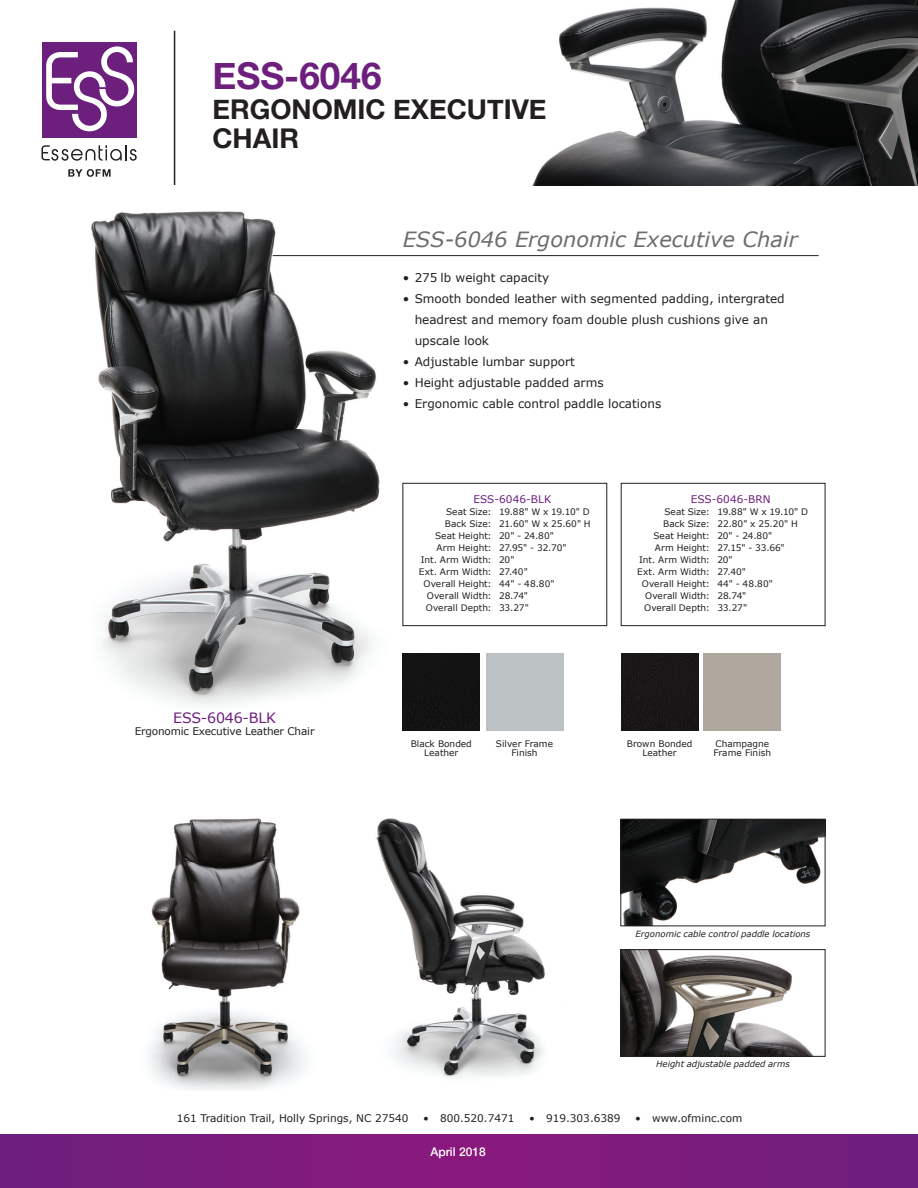
<style>
.page{position:relative;width:918px;height:1188px;background:#fff}
.page>*{position:absolute;margin:0;border:0;box-sizing:border-box;transform-origin:0 0}
.Title-Model_number{font:700 36.9px "Helvetica Neue";color:#6c1f7d}
.Title-Model_number-2{font:700 27.15px/29.5px "Helvetica Neue";color:#231f20}
.Subhead_new_no_rule{font:italic 21px "Verdana";color:#6c6d70}
.Caption_model_number{font:14.25px "Verdana";letter-spacing:-.015em;color:#6c1f7d}
.t1{font:12px/21px "Verdana";color:#231f20}
.t2{font:500 12px "Helvetica Neue";color:#fff}
.Caption_name{font:10.5px "Verdana";color:#231f20}
.dimensions_title{font:10.5px "Verdana";color:#6c1f7d}
.tabbed_text{font:9px "Verdana";color:#231f20}
.swatch_name{font:9px/9px "Verdana";color:#231f20;text-align:center}
.t3{font:italic 8.55px "Verdana";color:#231f20}
</style>
<div class="page">
<svg style="left:68px;top:169px;width:43px;height:8px"></svg>
<div style="left:42px;top:42px;width:95px;height:96px;background:#6c1f7d"></div>
<svg style="left:46px;top:46px;width:88px;height:85px"></svg>
<svg style="left:41px;top:145px;width:96px;height:16px"></svg>
<hr style="left:174px;top:31px;width:1px;height:155px;background:#231f20">
<div style="left:0;top:1134px;width:459px;height:54px;background:linear-gradient(to right,#6c1f7d,#8a197d)"></div>
<div style="left:459px;top:1134px;width:459px;height:54px;background:linear-gradient(to right,#8a197d,#6c1f7d)"></div>
<img style="left:91px;top:211px;width:385px;height:520px">
<img style="left:532px;top:0;width:386px;height:186px">
<hr style="left:273px;top:255px;width:546px;height:1px;background:#231f20">
<div style="left:403px;top:653px;width:77px;height:78px;background:#131214"></div>
<img style="left:149px;top:818px;width:157px;height:273px">
<img style="left:376px;top:818px;width:169px;height:261px">
<img style="left:623px;top:821px;width:200px;height:103px">
<div style="left:621px;top:819px;width:204px;height:107px;border:1px solid #231f20"></div>
<div style="left:403px;top:483px;width:204px;height:143px;border:1px solid #231f20"></div>
<div style="left:621px;top:653px;width:77px;height:78px;background:#1a1717"></div>
<div style="left:621px;top:483px;width:204px;height:143px;border:1px solid #231f20"></div>
<div style="left:704px;top:653px;width:77px;height:78px;background:#b0a89f"></div>
<div style="left:486px;top:653px;width:77px;height:78px;background:#bcc2c3"></div>
<img style="left:623px;top:951px;width:190px;height:104px">
<div style="left:621px;top:949px;width:204px;height:108px;border:1px solid #231f20"></div>
<p class="Title-Model_number" style="left:212px;top:47px;width:171px">ESS-6046</p>
<p class="Title-Model_number-2" style="left:212px;top:95px;width:336px">ERGONOMIC EXECUTIVE<br>CHAIR</p>
<p class="Subhead_new_no_rule" style="left:403px;top:226px;width:397px">ESS-6046 Ergonomic Executive Chair</p>
<p class="t1" style="left:403px;top:267px;width:148px">• 275 lb weight capacity</p>
<p class="t1" style="left:415px;top:288px;width:372px;text-indent:-12px">• Smooth bonded leather with segmented padding, intergrated headrest and memory foam double plush cushions give an upscale look</p>
<p class="t1" style="left:403px;top:351px;width:174px">• Adjustable lumbar support</p>
<p class="t1" style="left:403px;top:372px;width:202px">• Height adjustable padded arms</p>
<p class="t1" style="left:403px;top:393px;width:260px">• Ergonomic cable control paddle locations</p>
<p class="Caption_model_number" style="left:173px;top:709px;width:104px">ESS-6046-BLK</p>
<p class="Caption_name" style="left:135px;top:724px;width:181px">Ergonomic Executive Leather Chair</p>
<p class="dimensions_title" style="left:474px;top:492px;width:79px">ESS-6046-BLK</p>
<p class="tabbed_text" style="left:446px;top:506px;width:145px">Seat Size: 19.88" W x 19.10" D</p>
<p class="tabbed_text" style="left:445px;top:518px;width:147px">Back Size: 21.60" W x 25.60" H</p>
<p class="tabbed_text" style="left:435px;top:530px;width:120px">Seat Height: 20" - 24.80"</p>
<p class="tabbed_text" style="left:437px;top:542px;width:131px">Arm Height: 27.95" - 32.70"</p>
<p class="tabbed_text" style="left:421px;top:554px;width:95px">Int. Arm Width: 20"</p>
<p class="tabbed_text" style="left:419px;top:566px;width:110px">Ext. Arm Width: 27.40"</p>
<p class="tabbed_text" style="left:424px;top:578px;width:132px">Overall Height: 44" - 48.80"</p>
<p class="tabbed_text" style="left:427px;top:590px;width:103px">Overall Width: 28.74"</p>
<p class="tabbed_text" style="left:426px;top:602px;width:104px">Overall Depth: 33.27"</p>
<p class="dimensions_title" style="left:691px;top:492px;width:81px">ESS-6046-BRN</p>
<p class="tabbed_text" style="left:664px;top:506px;width:145px">Seat Size: 19.88" W x 19.10" D</p>
<p class="tabbed_text" style="left:663px;top:518px;width:136px">Back Size: 22.80" x 25.20" H</p>
<p class="tabbed_text" style="left:653px;top:530px;width:120px">Seat Height: 20" - 24.80"</p>
<p class="tabbed_text" style="left:655px;top:542px;width:131px">Arm Height: 27.15" - 33.66"</p>
<p class="tabbed_text" style="left:639px;top:554px;width:95px">Int. Arm Width: 20"</p>
<p class="tabbed_text" style="left:637px;top:566px;width:110px">Ext. Arm Width: 27.40"</p>
<p class="tabbed_text" style="left:642px;top:578px;width:132px">Overall Height: 44" - 48.80"</p>
<p class="tabbed_text" style="left:645px;top:590px;width:103px">Overall Width: 28.74"</p>
<p class="tabbed_text" style="left:644px;top:602px;width:104px">Overall Depth: 33.27"</p>
<p class="swatch_name" style="left:411px;top:739px;width:63px">Black Bonded<br>Leather</p>
<p class="swatch_name" style="left:496px;top:739px;width:59px">Silver Frame<br>Finish</p>
<p class="swatch_name" style="left:627px;top:739px;width:67px">Brown Bonded<br>Leather</p>
<p class="swatch_name" style="left:713px;top:739px;width:59px;text-align:left">Champagne<br>Frame Finish</p>
<p class="t3" style="left:635px;top:928px;width:176px">Ergonomic cable control paddle locations</p>
<p class="t3" style="left:656px;top:1059px;width:135px">Height adjustable padded arms</p>
<p class="Caption_name" style="left:177px;top:1112px;width:233px">161 Tradition Trail, Holly Springs, NC 27540</p>
<p class="Caption_name" style="left:423px;top:1112px;width:93px">• 800.520.7471</p>
<p class="Caption_name" style="left:529px;top:1112px;width:93px">• 919.303.6389</p>
<p class="Caption_name" style="left:635px;top:1112px;width:109px">• www.ofminc.com</p>
<h3 class="t2" style="left:430px;top:1142px;width:57px">April 2018</h3>
</div>
